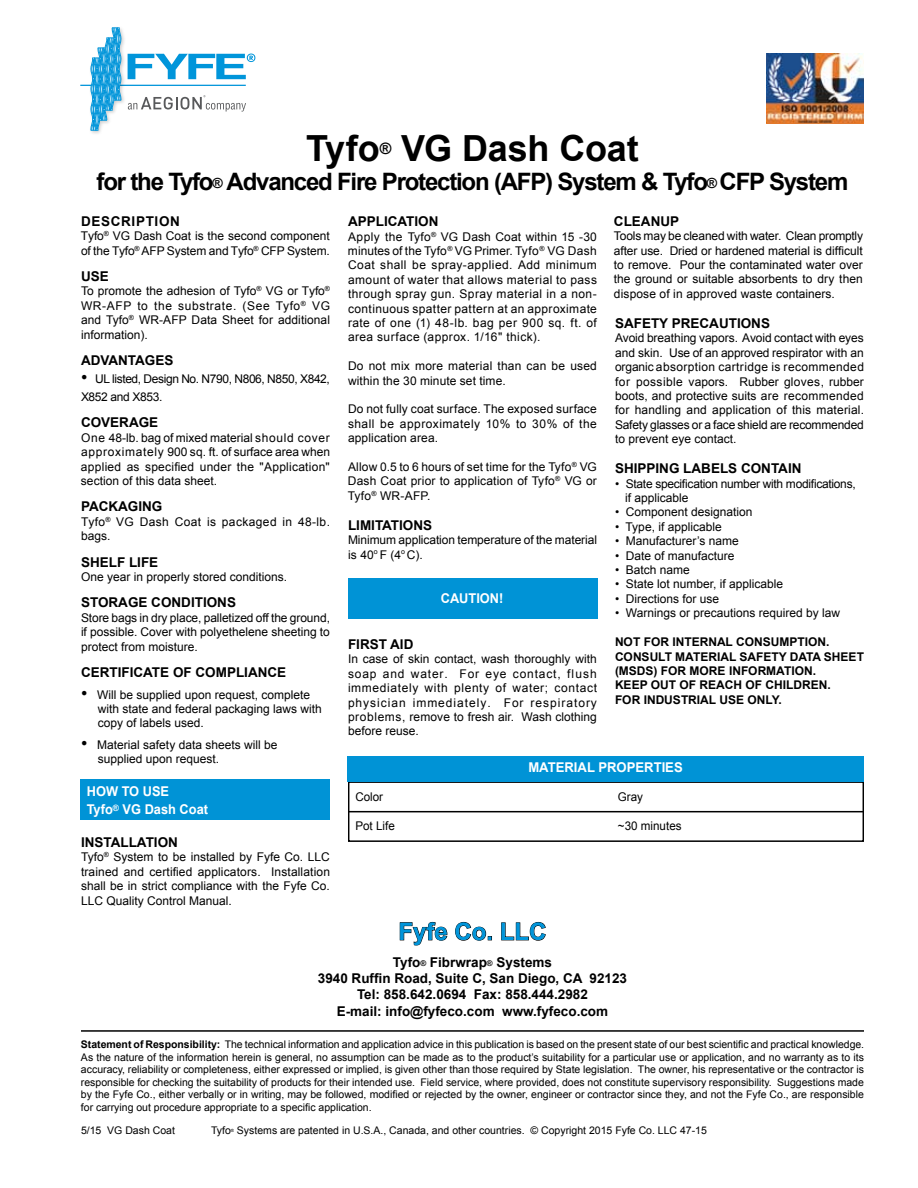
<style>
.page{position:relative;width:918px;height:1188px;background:#fff}
.page>*{position:absolute;margin:0;border:0;box-sizing:border-box;transform-origin:0 0}
.t1{font:700 36px "Arial";letter-spacing:-.005em;color:#000}
.t2{font:700 24px "Arial";letter-spacing:-.05em;color:#000}
.t3{font:700 24px "Arial";color:#0095da}
.t4{font:700 15.75px "Arial";color:#000}
.t5{font:700 13.5px/16.2px "Arial";color:#000;text-align:center}
.t6{font:700 13.5px/18px "Arial";color:#fff;scale:.95 1}
.t7{font:700 13.5px "Arial";color:#fff}
.t8{font:700 13.5px "Arial";letter-spacing:.05em;color:#000}
.t9{font:12px/14.4px "Arial";color:#000;text-align:justify}
.t10{font:700 12px/14.4px "Arial";color:#000}
.t11{font:12px/14.4px "Arial";letter-spacing:-.025em;color:#000}
.t12{font:12px/18px "Arial";letter-spacing:-.03em;color:#000}
.t13{font:12px/14.4px "Arial";letter-spacing:.035em;color:#000}
.t14{font:10.5px/12.6px "Arial";color:#000;text-align:justify}
.t15{font:4.35px "Arial";color:#000}
.s1{font-size:13.95px}
.s2{font-family:"Times New Roman";font-size:18px}
.s3{font-size:7.8px}
.s4{font-weight:700}
</style>
<div class="page">
<img style="left:766px;top:54px;width:98px;height:70px">
<hr style="left:80px;top:85px;width:166px;height:1px;background:#0095da">
<img style="left:87px;top:31px;width:40px;height:103px">
<svg style="left:90px;top:27px;width:32px;height:104px"></svg>
<svg style="left:128px;top:54px;width:127px;height:25px"></svg>
<svg style="left:128px;top:95px;width:118px;height:17px"></svg>
<div style="left:348px;top:579px;width:249px;height:40px;background:#0093d6"></div>
<hr style="left:81px;top:1030px;width:783px;height:2px;background:#000">
<div style="left:81px;top:780px;width:249px;height:40px;background:#0093d6"></div>
<div style="left:348px;top:781px;width:516px;height:61px;border:1px solid #000"></div>
<hr style="left:348px;top:811px;width:515px;height:1px;background:#000">
<div style="left:348px;top:756px;width:516px;height:25px;background:#0093d6"></div>
<svg style="left:400px;top:922px;width:48px;height:24px"></svg>
<svg style="left:455px;top:922px;width:37px;height:19px"></svg>
<svg style="left:501px;top:922px;width:45px;height:19px"></svg>
<h1 class="t1" style="left:306px;top:125px;width:75px">Tyfo</h1>
<h3 class="t4" style="left:380px;top:138px;width:13px">®</h3>
<h1 class="t1" style="left:401px;top:125px;width:239px">VG Dash Coat</h1>
<h2 class="t2" style="left:97px;top:166px;width:753px">for the Tyfo<span class="s1">®</span> Advanced Fire Protection (AFP) System &amp; Tyfo<span class="s1">®</span> CFP System</h2>
<p class="t5" style="left:348px;top:214px;width:92px">APPLICATION</p>
<p class="t9" style="left:348px;top:229px;width:251px">Apply the Tyfo<sup>®</sup> VG Dash Coat within 15 -30 minutes of the Tyfo<sup>®</sup> VG Primer. Tyfo<sup>®</sup> VG Dash Coat shall be spray-applied. Add minimum amount of water that allows material to pass through spray gun. Spray material in a non&shy;continuous spatter pattern at an approximate rate of one (1) 48-lb. bag per 900 sq. ft. of area surface (approx. 1/16" thick).</p>
<p class="t9" style="left:348px;top:359px;width:250px">Do not mix more material than can be used within the 30 minute set time.</p>
<p class="t9" style="left:348px;top:402px;width:250px">Do not fully coat surface. The exposed surface shall be approximately 10% to 30% of the application area.</p>
<p class="t9" style="left:348px;top:460px;width:251px">Allow 0.5 to 6 hours of set time for the Tyfo<sup>®</sup> VG Dash Coat prior to application of Tyfo<sup>®</sup> VG or Tyfo<sup>®</sup> WR-AFP.</p>
<p class="t5" style="left:348px;top:517px;width:86px">LIMITATIONS</p>
<p class="t9" style="left:348px;top:533px;width:251px">Minimum application temperature of the material is 40<sup>o</sup> F (4<sup>o</sup> C).</p>
<p class="t8" style="left:81px;top:212px;width:101px">DESCRIPTION</p>
<p class="t9" style="left:81px;top:229px;width:250px">Tyfo<sup>®</sup> VG Dash Coat is the second component of the Tyfo<sup>®</sup> AFP System and Tyfo<sup>®</sup> CFP System.</p>
<p class="t5" style="left:614px;top:213px;width:67px">CLEANUP</p>
<p class="t9" style="left:614px;top:229px;width:251px">Tools may be cleaned with water. Clean promptly after use. Dried or hardened material is difficult to remove. Pour the contaminated water over the ground or suitable absorbents to dry then dispose of in approved waste containers.</p>
<p class="t5" style="left:81px;top:269px;width:29px">USE</p>
<p class="t9" style="left:81px;top:284px;width:251px">To promote the adhesion of Tyfo<sup>®</sup> VG or Tyfo<sup>® </sup>WR-AFP to the substrate. (See Tyfo<sup>®</sup> VG and Tyfo<sup>®</sup> WR-AFP Data Sheet for additional information).</p>
<p class="t5" style="left:615px;top:315px;width:157px">SAFETY PRECAUTIONS</p>
<p class="t9" style="left:615px;top:331px;width:251px">Avoid breathing vapors. Avoid contact with eyes and skin. Use of an approved respirator with an organic absorption cartridge is recommended for possible vapors. Rubber gloves, rubber boots, and protective suits are recommended for handling and application of this material.<br>Safety glasses or a face shield are recommended to prevent eye contact.</p>
<p class="t5" style="left:81px;top:353px;width:94px">ADVANTAGES</p>
<p class="t12" style="left:81px;top:370px;width:250px"><span class="s2">•</span> UL listed, Design No. N790, N806, N850, X842,<br>X852 and X853.</p>
<p class="t5" style="left:81px;top:415px;width:79px">COVERAGE</p>
<p class="t9" style="left:81px;top:431px;width:251px">One 48-lb. bag of mixed material should cover approximately 900 sq. ft. of surface area when applied as specified under the "Application" section of this data sheet.</p>
<p class="t5" style="left:615px;top:461px;width:188px">SHIPPING LABELS CONTAIN</p>
<p class="t11" style="left:625px;top:476px;width:232px;text-indent:-10px">• State specification number with modifications, if applicable</p>
<p class="t9" style="left:615px;top:505px;width:139px">• Component designation</p>
<p class="t9" style="left:615px;top:519px;width:108px">• Type, if applicable</p>
<p class="t9" style="left:615px;top:534px;width:125px">• Manufacturer’s name</p>
<p class="t9" style="left:615px;top:548px;width:121px">• Date of manufacture</p>
<p class="t9" style="left:615px;top:563px;width:76px">• Batch name</p>
<p class="t9" style="left:615px;top:577px;width:170px">• State lot number, if applicable</p>
<p class="t9" style="left:615px;top:591px;width:106px">• Directions for use</p>
<p class="t9" style="left:615px;top:606px;width:227px">• Warnings or precautions required by law</p>
<p class="t10" style="left:615px;top:635px;width:250px">NOT FOR INTERNAL CONSUMPTION.<br>CONSULT MATERIAL SAFETY DATA SHEET (MSDS) FOR MORE INFORMATION.<br>KEEP OUT OF REACH OF CHILDREN.<br>FOR INDUSTRIAL USE ONLY.</p>
<p class="t5" style="left:81px;top:499px;width:83px">PACKAGING</p>
<p class="t13" style="left:81px;top:515px;width:251px">Tyfo<sup>®</sup> VG Dash Coat is packaged in 48-lb. bags.</p>
<p class="t5" style="left:81px;top:554px;width:79px">SHELF LIFE</p>
<p class="t9" style="left:81px;top:570px;width:208px">One year in properly stored conditions.</p>
<p class="t5" style="left:81px;top:595px;width:157px">STORAGE CONDITIONS</p>
<p class="t9" style="left:81px;top:610px;width:251px">Store bags in dry place, palletized off the ground, if possible. Cover with polyethelene sheeting to protect from moisture.</p>
<p class="t6" style="left:441px;top:590px;width:68px">CAUTION!</p>
<p class="t5" style="left:348px;top:637px;width:67px">FIRST AID</p>
<p class="t9" style="left:348px;top:652px;width:251px">In case of skin contact, wash thoroughly with soap and water. For eye contact, flush immediately with plenty of water; contact physician immediately. For respiratory problems, remove to fresh air. Wash clothing before reuse.</p>
<p class="t5" style="left:81px;top:665px;width:207px">CERTIFICATE OF COMPLIANCE</p>
<p class="t9" style="left:98px;top:687px;width:226px;text-align:left;text-indent:-17px"><span class="s2">•</span> Will be supplied upon request, complete with state and federal packaging laws with copy of labels used.</p>
<p class="t9" style="left:98px;top:738px;width:181px;text-indent:-17px"><span class="s2">•</span> Material safety data sheets will be supplied upon request.</p>
<p class="t7" style="left:528px;top:759px;width:156px">MATERIAL PROPERTIES</p>
<p class="t6" style="left:87px;top:783px;width:129px">HOW TO USE<br>Tyfo<sup>®</sup> VG Dash Coat</p>
<p class="t5" style="left:81px;top:834px;width:98px">INSTALLATION</p>
<p class="t9" style="left:81px;top:850px;width:251px">Tyfo<sup>®</sup> System to be installed by Fyfe Co. LLC trained and certified applicators. Installation shall be in strict compliance with the Fyfe Co.<br>LLC Quality Control Manual.</p>
<p class="t9" style="left:355px;top:790px;width:29px">Color</p>
<p class="t9" style="left:355px;top:819px;width:41px">Pot Life</p>
<p class="t9" style="left:618px;top:790px;width:27px">Gray</p>
<p class="t9" style="left:618px;top:819px;width:65px">~30 minutes</p>
<h2 class="t3" style="left:399px;top:915px;width:150px">Fyfe Co. LLC</h2>
<p class="t5" style="left:318px;top:954px;width:311px">Tyfo<span class="s3">®</span> Fibrwrap<span class="s3">®</span> Systems<br>3940 Ruffin Road, Suite C, San Diego, CA 92123<br>Tel: 858.642.0694 Fax: 858.444.2982<br>E-mail: info@fyfeco.com www.fyfeco.com</p>
<p class="t14" style="left:81px;top:1038px;width:785px"><span class="s4">Statement of Responsibility:</span> The technical information and application advice in this publication is based on the present state of our best scientific and practical knowledge.<br>As the nature of the information herein is general, no assumption can be made as to the product’s suitability for a particular use or application, and no warranty as to its accuracy, reliability or completeness, either expressed or implied, is given other than those required by State legislation. The owner, his representative or the contractor is responsible for checking the suitability of products for their intended use. Field service, where provided, does not constitute supervisory responsibility. Suggestions made by the Fyfe Co., either verbally or in writing, may be followed, modified or rejected by the owner, engineer or contractor since they, and not the Fyfe Co., are responsible for carrying out procedure appropriate to a specific application.</p>
<p class="t14" style="left:81px;top:1124px;width:95px">5/15 VG Dash Coat</p>
<p class="t14" style="left:211px;top:1124px;width:21px">Tyfo</p>
<p class="t15" style="left:231px;top:1127px;width:5px">®</p>
<p class="t14" style="left:237px;top:1124px;width:471px">Systems are patented in U.S.A., Canada, and other countries. © Copyright 2015 Fyfe Co. LLC 47-15</p>
</div>
